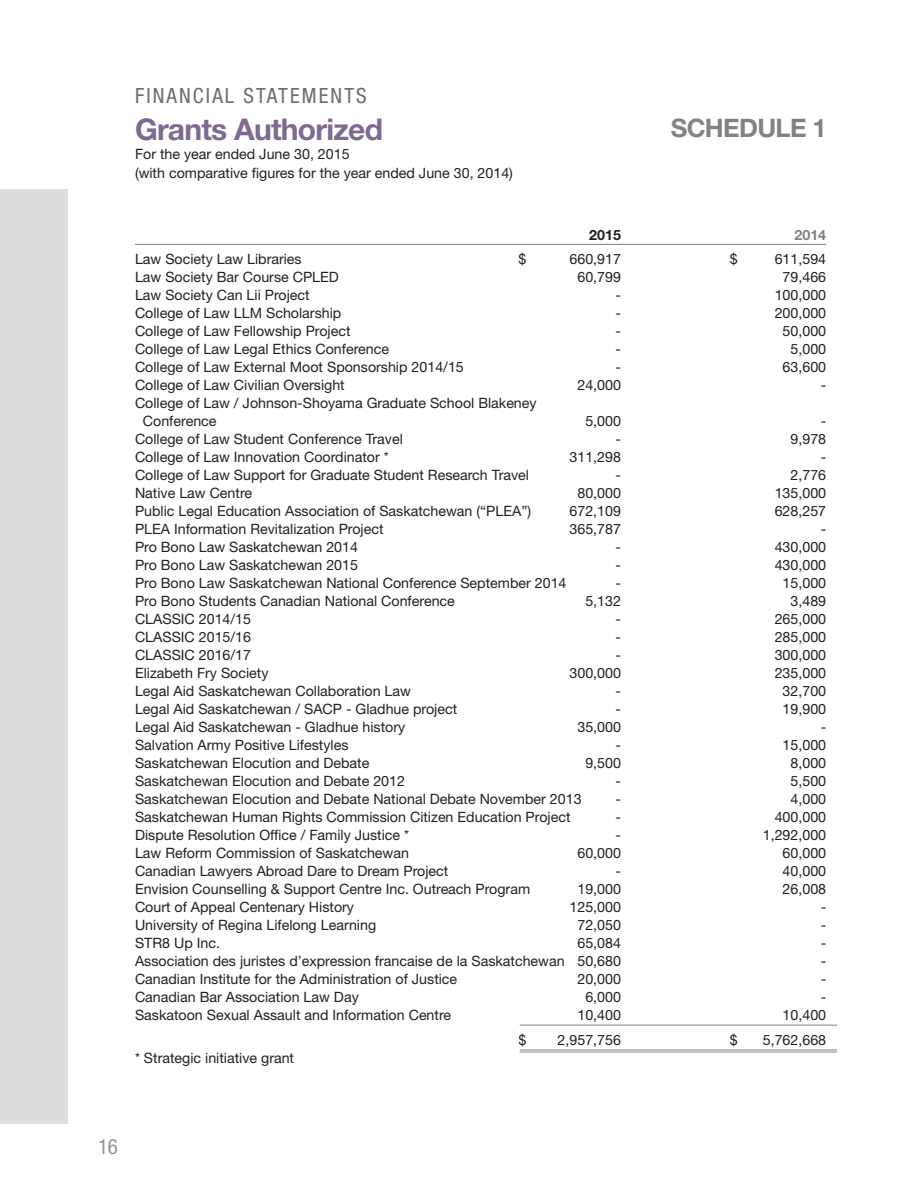
<style>
.page{position:relative;width:918px;height:1188px;background:#fff}
.page>*{position:absolute;margin:0;border:0;box-sizing:border-box;transform-origin:0 0}
.t1{font:700 30px "Helvetica Neue LT Std";letter-spacing:-.025em;color:#7e6991}
.t2{font:700 25.5px "Helvetica Neue LT Std";letter-spacing:-.025em;color:#808285}
.t3{font:condensed 21px "Helvetica Neue LT Std";letter-spacing:.1em;color:#6c6d70}
.t4{font:condensed 21px "Helvetica Neue LT Std";color:#939598}
.t5{font:14.25px/18px "Helvetica Neue LT Std";color:#231f20}
.t6{font:700 14.25px "Helvetica Neue LT Std";color:#231f20}
.t7{font:700 14.25px "Helvetica Neue LT Std";color:#808285}
</style>
<div class="page">
<div style="left:0;top:189px;width:68px;height:934px;background:#dcdddf"></div>
<hr style="left:135px;top:244px;width:691px;height:1px;background:#808285">
<hr style="left:520px;top:1025px;width:317px;height:1px;background:#808285">
<hr style="left:520px;top:1049px;width:317px;height:1px;background:#808285">
<hr style="left:520px;top:1051px;width:317px;height:1px;background:#808285">
<h3 class="t3" style="left:135px;top:83px;width:233px">FINANCIAL STATEMENTS</h3>
<h1 class="t1" style="left:135px;top:111px;width:250px">Grants Authorized</h1>
<p class="t5" style="left:135px;top:144px;width:379px;line-height:18.8px">For the year ended June 30, 2015<br>(with comparative figures for the year ended June 30, 2014)</p>
<h2 class="t2" style="left:671px;top:112px;width:157px">SCHEDULE 1</h2>
<p class="t6" style="left:589px;top:226px;width:33px">2015</p>
<p class="t7" style="left:795px;top:226px;width:33px">2014</p>
<p class="t5" style="left:135px;top:250px;width:168px">Law Society Law Libraries</p>
<p class="t5" style="left:519px;top:250px;width:9px">$</p>
<p class="t5" style="left:570px;top:250px;width:53px">660,917</p>
<p class="t5" style="left:730px;top:250px;width:9px">$</p>
<p class="t5" style="left:775px;top:250px;width:53px">611,594</p>
<p class="t5" style="left:135px;top:268px;width:205px">Law Society Bar Course CPLED</p>
<p class="t5" style="left:577px;top:268px;width:45px">60,799</p>
<p class="t5" style="left:783px;top:268px;width:45px">79,466</p>
<p class="t5" style="left:135px;top:286px;width:176px">Law Society Can Lii Project</p>
<p class="t5" style="left:615px;top:286px;width:7px">-</p>
<p class="t5" style="left:775px;top:286px;width:53px">100,000</p>
<p class="t5" style="left:135px;top:304px;width:208px">College of Law LLM Scholarship</p>
<p class="t5" style="left:615px;top:304px;width:7px">-</p>
<p class="t5" style="left:775px;top:304px;width:53px">200,000</p>
<p class="t5" style="left:135px;top:322px;width:217px">College of Law Fellowship Project</p>
<p class="t5" style="left:615px;top:322px;width:7px">-</p>
<p class="t5" style="left:783px;top:322px;width:45px">50,000</p>
<p class="t5" style="left:135px;top:340px;width:256px">College of Law Legal Ethics Conference</p>
<p class="t5" style="left:615px;top:340px;width:7px">-</p>
<p class="t5" style="left:791px;top:340px;width:37px">5,000</p>
<p class="t5" style="left:135px;top:358px;width:330px">College of Law External Moot Sponsorship 2014/15</p>
<p class="t5" style="left:615px;top:358px;width:7px">-</p>
<p class="t5" style="left:783px;top:358px;width:45px">63,600</p>
<p class="t5" style="left:135px;top:376px;width:211px">College of Law Civilian Oversight</p>
<p class="t5" style="left:577px;top:376px;width:45px">24,000</p>
<p class="t5" style="left:821px;top:376px;width:7px">-</p>
<p class="t5" style="left:143px;top:394px;width:395px;text-indent:-8px">College of Law / Johnson-Shoyama Graduate School Blakeney<br>Conference</p>
<p class="t5" style="left:585px;top:412px;width:37px">5,000</p>
<p class="t5" style="left:821px;top:412px;width:7px">-</p>
<p class="t5" style="left:135px;top:430px;width:269px">College of Law Student Conference Travel</p>
<p class="t5" style="left:615px;top:430px;width:7px">-</p>
<p class="t5" style="left:791px;top:430px;width:37px">9,978</p>
<p class="t5" style="left:135px;top:448px;width:255px">College of Law Innovation Coordinator *</p>
<p class="t5" style="left:570px;top:448px;width:53px">311,298</p>
<p class="t5" style="left:821px;top:448px;width:7px">-</p>
<p class="t5" style="left:135px;top:466px;width:396px">College of Law Support for Graduate Student Research Travel</p>
<p class="t5" style="left:615px;top:466px;width:7px">-</p>
<p class="t5" style="left:791px;top:466px;width:37px">2,776</p>
<p class="t5" style="left:135px;top:484px;width:119px">Native Law Centre</p>
<p class="t5" style="left:577px;top:484px;width:45px">80,000</p>
<p class="t5" style="left:775px;top:484px;width:53px">135,000</p>
<p class="t5" style="left:135px;top:502px;width:398px">Public Legal Education Association of Saskatchewan (“PLEA”)</p>
<p class="t5" style="left:570px;top:502px;width:53px">672,109</p>
<p class="t5" style="left:775px;top:502px;width:53px">628,257</p>
<p class="t5" style="left:135px;top:520px;width:250px">PLEA Information Revitalization Project</p>
<p class="t5" style="left:570px;top:520px;width:53px">365,787</p>
<p class="t5" style="left:821px;top:520px;width:7px">-</p>
<p class="t5" style="left:135px;top:538px;width:225px">Pro Bono Law Saskatchewan 2014</p>
<p class="t5" style="left:615px;top:538px;width:7px">-</p>
<p class="t5" style="left:775px;top:538px;width:53px">430,000</p>
<p class="t5" style="left:135px;top:556px;width:225px">Pro Bono Law Saskatchewan 2015</p>
<p class="t5" style="left:615px;top:556px;width:7px">-</p>
<p class="t5" style="left:775px;top:556px;width:53px">430,000</p>
<p class="t5" style="left:135px;top:574px;width:433px">Pro Bono Law Saskatchewan National Conference September 2014</p>
<p class="t5" style="left:615px;top:574px;width:7px">-</p>
<p class="t5" style="left:783px;top:574px;width:45px">15,000</p>
<p class="t5" style="left:135px;top:592px;width:321px">Pro Bono Students Canadian National Conference</p>
<p class="t5" style="left:585px;top:592px;width:37px">5,132</p>
<p class="t5" style="left:791px;top:592px;width:37px">3,489</p>
<p class="t5" style="left:135px;top:610px;width:118px">CLASSIC 2014/15</p>
<p class="t5" style="left:615px;top:610px;width:7px">-</p>
<p class="t5" style="left:775px;top:610px;width:53px">265,000</p>
<p class="t5" style="left:135px;top:628px;width:118px">CLASSIC 2015/16</p>
<p class="t5" style="left:615px;top:628px;width:7px">-</p>
<p class="t5" style="left:775px;top:628px;width:53px">285,000</p>
<p class="t5" style="left:135px;top:646px;width:118px">CLASSIC 2016/17</p>
<p class="t5" style="left:615px;top:646px;width:7px">-</p>
<p class="t5" style="left:775px;top:646px;width:53px">300,000</p>
<p class="t5" style="left:135px;top:664px;width:135px">Elizabeth Fry Society</p>
<p class="t5" style="left:570px;top:664px;width:53px">300,000</p>
<p class="t5" style="left:775px;top:664px;width:53px">235,000</p>
<p class="t5" style="left:135px;top:682px;width:278px">Legal Aid Saskatchewan Collaboration Law</p>
<p class="t5" style="left:615px;top:682px;width:7px">-</p>
<p class="t5" style="left:783px;top:682px;width:45px">32,700</p>
<p class="t5" style="left:135px;top:700px;width:324px">Legal Aid Saskatchewan / SACP - Gladhue project</p>
<p class="t5" style="left:615px;top:700px;width:7px">-</p>
<p class="t5" style="left:783px;top:700px;width:45px">19,900</p>
<p class="t5" style="left:135px;top:718px;width:272px">Legal Aid Saskatchewan - Gladhue history</p>
<p class="t5" style="left:577px;top:718px;width:45px">35,000</p>
<p class="t5" style="left:821px;top:718px;width:7px">-</p>
<p class="t5" style="left:135px;top:736px;width:215px">Salvation Army Positive Lifestyles</p>
<p class="t5" style="left:615px;top:736px;width:7px">-</p>
<p class="t5" style="left:783px;top:736px;width:45px">15,000</p>
<p class="t5" style="left:135px;top:754px;width:236px">Saskatchewan Elocution and Debate</p>
<p class="t5" style="left:585px;top:754px;width:37px">9,500</p>
<p class="t5" style="left:791px;top:754px;width:37px">8,000</p>
<p class="t5" style="left:135px;top:772px;width:272px">Saskatchewan Elocution and Debate 2012</p>
<p class="t5" style="left:615px;top:772px;width:7px">-</p>
<p class="t5" style="left:791px;top:772px;width:37px">5,500</p>
<p class="t5" style="left:135px;top:790px;width:448px">Saskatchewan Elocution and Debate National Debate November 2013</p>
<p class="t5" style="left:615px;top:790px;width:7px">-</p>
<p class="t5" style="left:791px;top:790px;width:37px">4,000</p>
<p class="t5" style="left:135px;top:808px;width:437px">Saskatchewan Human Rights Commission Citizen Education Project</p>
<p class="t5" style="left:615px;top:808px;width:7px">-</p>
<p class="t5" style="left:775px;top:808px;width:53px">400,000</p>
<p class="t5" style="left:135px;top:826px;width:276px">Dispute Resolution Office / Family Justice *</p>
<p class="t5" style="left:615px;top:826px;width:7px">-</p>
<p class="t5" style="left:763px;top:826px;width:65px">1,292,000</p>
<p class="t5" style="left:135px;top:844px;width:275px">Law Reform Commission of Saskatchewan</p>
<p class="t5" style="left:577px;top:844px;width:45px">60,000</p>
<p class="t5" style="left:783px;top:844px;width:45px">60,000</p>
<p class="t5" style="left:135px;top:862px;width:315px">Canadian Lawyers Abroad Dare to Dream Project</p>
<p class="t5" style="left:615px;top:862px;width:7px">-</p>
<p class="t5" style="left:783px;top:862px;width:45px">40,000</p>
<p class="t5" style="left:135px;top:880px;width:397px">Envision Counselling &amp; Support Centre Inc. Outreach Program</p>
<p class="t5" style="left:577px;top:880px;width:45px">19,000</p>
<p class="t5" style="left:783px;top:880px;width:45px">26,008</p>
<p class="t5" style="left:135px;top:898px;width:221px">Court of Appeal Centenary History</p>
<p class="t5" style="left:570px;top:898px;width:53px">125,000</p>
<p class="t5" style="left:821px;top:898px;width:7px">-</p>
<p class="t5" style="left:135px;top:916px;width:243px">University of Regina Lifelong Learning</p>
<p class="t5" style="left:577px;top:916px;width:45px">72,050</p>
<p class="t5" style="left:821px;top:916px;width:7px">-</p>
<p class="t5" style="left:135px;top:934px;width:86px">STR8 Up Inc.</p>
<p class="t5" style="left:577px;top:934px;width:45px">65,084</p>
<p class="t5" style="left:821px;top:934px;width:7px">-</p>
<p class="t5" style="left:135px;top:952px;width:487px">Association des juristes d’expression francaise de la Saskatchewan 50,680</p>
<p class="t5" style="left:821px;top:952px;width:7px">-</p>
<p class="t5" style="left:135px;top:970px;width:324px">Canadian Institute for the Administration of Justice</p>
<p class="t5" style="left:577px;top:970px;width:45px">20,000</p>
<p class="t5" style="left:821px;top:970px;width:7px">-</p>
<p class="t5" style="left:135px;top:988px;width:225px">Canadian Bar Association Law Day</p>
<p class="t5" style="left:585px;top:988px;width:37px">6,000</p>
<p class="t5" style="left:821px;top:988px;width:7px">-</p>
<p class="t5" style="left:135px;top:1006px;width:318px">Saskatoon Sexual Assault and Information Centre</p>
<p class="t5" style="left:577px;top:1006px;width:45px">10,400</p>
<p class="t5" style="left:783px;top:1006px;width:45px">10,400</p>
<p class="t5" style="left:519px;top:1031px;width:9px">$</p>
<p class="t5" style="left:558px;top:1031px;width:65px">2,957,756</p>
<p class="t5" style="left:730px;top:1031px;width:9px">$</p>
<p class="t5" style="left:763px;top:1031px;width:65px">5,762,668</p>
<p class="t5" style="left:135px;top:1049px;width:161px">* Strategic initiative grant</p>
<h3 class="t4" style="left:98px;top:1135px;width:21px">16</h3>
</div>
